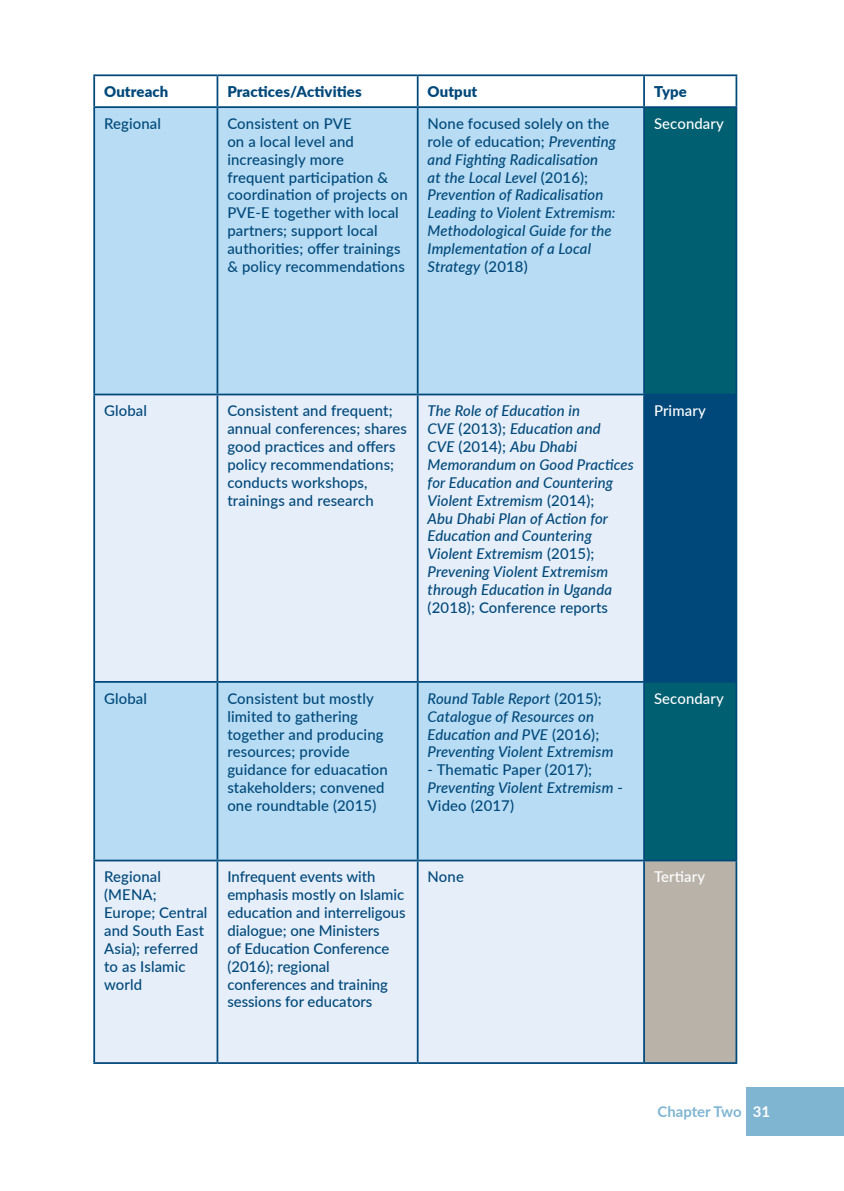
<style>
.page{position:relative;width:844px;height:1191px;background:#fff}
.page>*{position:absolute;margin:0;border:0;box-sizing:border-box;transform-origin:0 0}
.t1{font:500 14.88px/17.8px "Lato";letter-spacing:.01em;color:#00487a}
.t2{font:italic 500 14.88px/17.8px "Lato";letter-spacing:.01em;color:#00487a}
.t3{font:900 14.88px "Lato";letter-spacing:.01em;color:#00487a}
.t4{font:500 14.88px "Lato";letter-spacing:.01em;color:#fff}
.t5{font:700 14.88px "Lato";color:#80b5d2}
.s1{font-style:normal}
.s2{font-style:italic}
.s3{color:#fff}
</style>
<div class="page">
<div style="left:746px;top:1087px;width:97px;height:48px;background:#80b5d2"></div>
<div style="left:95px;top:108px;width:548px;height:285px;background:#b7dcf3"></div>
<div style="left:644px;top:107px;width:92px;height:287px;background:#005f71"></div>
<svg style="left:95px;top:395px;width:548px;height:667px;background:#d8e8f7"></svg>
<div style="left:644px;top:394px;width:92px;height:288px;background:#00487a"></div>
<div style="left:644px;top:682px;width:92px;height:178px;background:#005f71"></div>
<div style="left:644px;top:860px;width:92px;height:203px;background:#b8b2a9"></div>
<hr style="left:93px;top:74px;width:124px;height:2px;background:#00487a">
<hr style="left:93px;top:76px;width:2px;height:30px;background:#00487a">
<hr style="left:217px;top:74px;width:200px;height:2px;background:#00487a">
<hr style="left:216px;top:76px;width:2px;height:30px;background:#00487a">
<hr style="left:417px;top:74px;width:227px;height:2px;background:#00487a">
<hr style="left:416px;top:76px;width:2px;height:30px;background:#00487a">
<hr style="left:644px;top:74px;width:93px;height:2px;background:#00487a">
<hr style="left:643px;top:76px;width:1px;height:30px;background:#00487a">
<hr style="left:735px;top:76px;width:2px;height:30px;background:#00487a">
<hr style="left:93px;top:106px;width:124px;height:2px;background:#00487a">
<hr style="left:93px;top:108px;width:2px;height:285px;background:#00487a">
<hr style="left:217px;top:106px;width:200px;height:2px;background:#00487a">
<hr style="left:216px;top:108px;width:2px;height:285px;background:#00487a">
<hr style="left:417px;top:106px;width:227px;height:2px;background:#00487a">
<hr style="left:416px;top:108px;width:2px;height:285px;background:#00487a">
<hr style="left:644px;top:106px;width:93px;height:2px;background:#00487a">
<hr style="left:643px;top:108px;width:1px;height:285px;background:#00487a">
<hr style="left:735px;top:108px;width:2px;height:285px;background:#00487a">
<hr style="left:93px;top:393px;width:124px;height:2px;background:#00487a">
<hr style="left:93px;top:395px;width:2px;height:286px;background:#00487a">
<hr style="left:217px;top:393px;width:200px;height:2px;background:#00487a">
<hr style="left:216px;top:395px;width:2px;height:286px;background:#00487a">
<hr style="left:417px;top:393px;width:227px;height:2px;background:#00487a">
<hr style="left:416px;top:395px;width:2px;height:286px;background:#00487a">
<hr style="left:644px;top:393px;width:93px;height:2px;background:#00487a">
<hr style="left:643px;top:395px;width:1px;height:286px;background:#00487a">
<hr style="left:735px;top:395px;width:2px;height:286px;background:#00487a">
<hr style="left:93px;top:681px;width:124px;height:2px;background:#00487a">
<hr style="left:93px;top:683px;width:2px;height:176px;background:#00487a">
<hr style="left:217px;top:681px;width:200px;height:2px;background:#00487a">
<hr style="left:216px;top:683px;width:2px;height:176px;background:#00487a">
<hr style="left:417px;top:681px;width:227px;height:2px;background:#00487a">
<hr style="left:416px;top:683px;width:2px;height:176px;background:#00487a">
<hr style="left:644px;top:681px;width:93px;height:2px;background:#00487a">
<hr style="left:643px;top:683px;width:1px;height:176px;background:#00487a">
<hr style="left:735px;top:683px;width:2px;height:176px;background:#00487a">
<hr style="left:93px;top:859px;width:124px;height:2px;background:#00487a">
<hr style="left:93px;top:861px;width:2px;height:201px;background:#00487a">
<hr style="left:217px;top:859px;width:200px;height:2px;background:#00487a">
<hr style="left:216px;top:861px;width:2px;height:201px;background:#00487a">
<hr style="left:417px;top:859px;width:227px;height:2px;background:#00487a">
<hr style="left:416px;top:861px;width:2px;height:201px;background:#00487a">
<hr style="left:644px;top:859px;width:93px;height:2px;background:#00487a">
<hr style="left:643px;top:861px;width:1px;height:201px;background:#00487a">
<hr style="left:735px;top:861px;width:2px;height:201px;background:#00487a">
<hr style="left:93px;top:1062px;width:124px;height:2px;background:#00487a">
<hr style="left:217px;top:1062px;width:200px;height:2px;background:#00487a">
<hr style="left:417px;top:1062px;width:227px;height:2px;background:#00487a">
<hr style="left:644px;top:1062px;width:93px;height:2px;background:#00487a">
<p class="t3" style="left:104px;top:81px;width:66px">Outreach</p>
<p class="t3" style="left:227px;top:81px;width:136px">Practices/Activities</p>
<p class="t3" style="left:427px;top:81px;width:51px">Output</p>
<p class="t3" style="left:653px;top:81px;width:34px">Type</p>
<p class="t1" style="left:104px;top:114px;width:58px">Regional</p>
<p class="t1" style="left:227px;top:114px;width:182px">Consistent on PVE<br>on a local level and increasingly more<br>frequent participation &amp; coordination of projects on<br>PVE-E together with local partners; support local authorities; offer trainings &amp; policy recommendations</p>
<p class="t2" style="left:427px;top:114px;width:190px"><span class="s1">None focused solely on the role of education;</span> Preventing and Fighting Radicalisation<br>at the Local Level <span class="s1">(2016);<br></span>Prevention of Radicalisation<br>Leading to Violent Extremism:<br>Methodological Guide for the<br>Implementation of a Local<br>Strategy <span class="s1">(2018)</span></p>
<p class="t4" style="left:653px;top:113px;width:71px">Secondary</p>
<p class="t1" style="left:104px;top:401px;width:44px">Global</p>
<p class="t1" style="left:227px;top:401px;width:181px">Consistent and frequent; annual conferences; shares good practices and offers policy recommendations; conducts workshops, trainings and research</p>
<p class="t2" style="left:427px;top:401px;width:208px">The Role of Education in<br>CVE <span class="s1">(2013);</span> Education and<br>CVE <span class="s1">(2014);</span> Abu Dhabi<br>Memorandum on Good Practices for Education and Countering<br>Violent Extremism <span class="s1">(2014);<br></span>Abu Dhabi Plan of Action for<br>Education and Countering<br>Violent Extremism <span class="s1">(2015);<br></span>Prevening Violent Extremism through Education in Uganda</p>
<p class="t1" style="left:427px;top:598px;width:182px">(2018); Conference reports</p>
<p class="t4" style="left:653px;top:400px;width:53px">Primary</p>
<p class="t1" style="left:104px;top:689px;width:44px">Global</p>
<p class="t1" style="left:227px;top:689px;width:162px">Consistent but mostly limited to gathering together and producing resources; provide guidance for eduacation stakeholders; convened one roundtable (2015)</p>
<p class="t2" style="left:427px;top:689px;width:187px">Round Table Report <span class="s1">(2015);<br></span>Catalogue of Resources on<br>Education and PVE <span class="s1">(2016);<br></span>Preventing Violent Extremism</p>
<p class="t1" style="left:427px;top:760px;width:197px">- Thematic Paper (2017);<br><span class="s2">Preventing Violent Extremism</span> -<br>Video (2017)</p>
<p class="t4" style="left:653px;top:687px;width:71px">Secondary</p>
<p class="t1" style="left:104px;top:867px;width:105px">Regional (MENA;<br>Europe; Central and South East<br>Asia); referred to as Islamic world</p>
<p class="t1" style="left:227px;top:867px;width:180px">Infrequent events with emphasis mostly on Islamic education and interreligous dialogue; one Ministers<br>of Education Conference (2016); regional conferences and training sessions for educators</p>
<p class="t1" style="left:427px;top:867px;width:38px">None</p>
<p class="t4" style="left:653px;top:866px;width:53px">Tertiary</p>
<p class="t5" style="left:657px;top:1101px;width:114px">Chapter Two <span class="s3">31</span></p>
</div>
